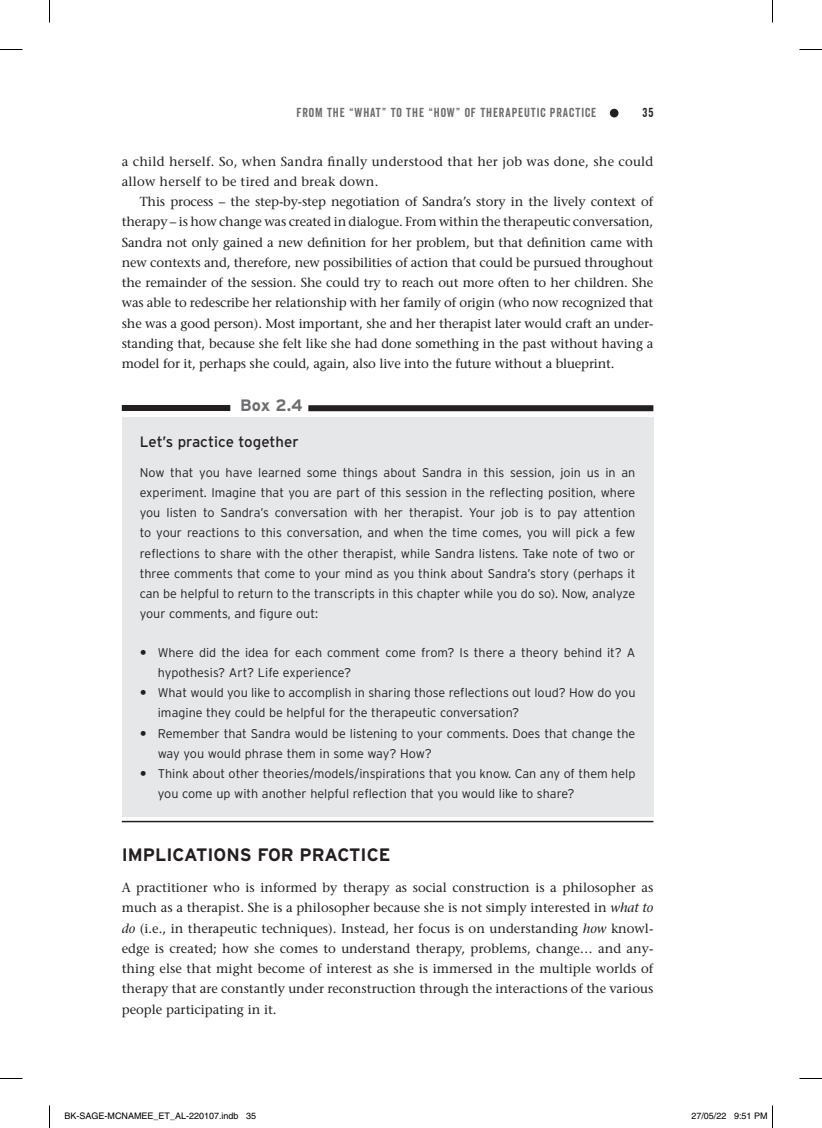
<style>
.page{position:relative;width:822px;height:1128px;background:#fff}
.page>*{position:absolute;margin:0;border:0;box-sizing:border-box;transform-origin:0 0}
.t1{font:700 18px "Interstate";color:#231f20}
.t2{font:700 16.5px "Interstate";color:#6c6d70}
.t3{font:15px "Interstate";color:#231f20}
.t4{font:500 13.05px/20.2px "Stone Serif Std";color:#231f20;text-align:justify}
.t5{font:12.75px "Veneer Clean";letter-spacing:.07em;color:#6c6d70}
.t6{font:12.75px "Veneer Clean";color:#231f20}
.t7{font:300 12.6px/20.2px "Interstate";color:#231f20;text-align:justify}
.t8{font:9px "Helvetica";color:#000}
.s1{font-style:italic}
</style>
<div class="page">
<div style="left:610px;top:109px;width:8px;height:8px;background:#231f20;border-radius:50%"></div>
<div style="left:122px;top:405px;width:108px;height:6px;background:#231f20"></div>
<div style="left:308px;top:405px;width:345px;height:6px;background:#231f20"></div>
<div style="left:122px;top:418px;width:531px;height:399px;background:#e6e7e9"></div>
<hr style="left:122px;top:821px;width:531px;height:1px;background:#231f20">
<svg style="left:0;top:49px;width:22px;height:1px"></svg>
<svg style="left:799px;top:49px;width:23px;height:1px"></svg>
<svg style="left:0;top:1078px;width:22px;height:1px"></svg>
<svg style="left:799px;top:1078px;width:23px;height:1px"></svg>
<svg style="left:49px;top:0;width:1px;height:22px"></svg>
<svg style="left:49px;top:1105px;width:1px;height:23px"></svg>
<svg style="left:772px;top:0;width:1px;height:22px"></svg>
<svg style="left:772px;top:1105px;width:1px;height:23px"></svg>
<p class="t5" style="left:296px;top:105px;width:300px">FROM THE “WHAT” TO THE “HOW” OF THERAPEUTIC PRACTICE</p>
<p class="t6" style="left:642px;top:105px;width:12px">35</p>
<p class="t4" style="left:122px;top:151px;width:533px">a child herself. So, when Sandra finally understood that her job was done, she could allow herself to be tired and break down.</p>
<p class="t4" style="left:122px;top:191px;width:533px;text-indent:18px">This process – the step-by-step negotiation of Sandra’s story in the lively context of therapy – is how change was created in dialogue. From within the therapeutic conversation, Sandra not only gained a new definition for her problem, but that definition came with new contexts and, therefore, new possibilities of action that could be pursued throughout the remainder of the session. She could try to reach out more often to her children. She was able to redescribe her relationship with her family of origin (who now recognized that she was a good person). Most important, she and her therapist later would craft an under&shy;standing that, because she felt like she had done something in the past without having a model for it, perhaps she could, again, also live into the future without a blueprint.</p>
<p class="t2" style="left:240px;top:396px;width:64px">BOX 2.4</p>
<p class="t3" style="left:140px;top:433px;width:160px">Let’s practice together</p>
<p class="t7" style="left:140px;top:462px;width:497px">Now that you have learned some things about Sandra in this session, join us in an experiment. Imagine that you are part of this session in the reflecting position, where you listen to Sandra’s conversation with her therapist. Your job is to pay attention to your reactions to this conversation, and when the time comes, you will pick a few reflections to share with the other therapist, while Sandra listens. Take note of two or three comments that come to your mind as you think about Sandra’s story (perhaps it can be helpful to return to the transcripts in this chapter while you do so). Now, analyze your comments, and figure out:</p>
<p class="t7" style="left:158px;top:642px;width:479px;text-align:left">Where did the idea for each comment come from? Is there a theory behind it? A hypothesis? Art? Life experience?<br>What would you like to accomplish in sharing those reflections out loud? How do you imagine they could be helpful for the therapeutic conversation?<br>Remember that Sandra would be listening to your comments. Does that change the way you would phrase them in some way? How?<br>Think about other theories/models/inspirations that you know. Can any of them help you come up with another helpful reflection that you would like to share?</p>
<h1 class="t1" style="left:122px;top:845px;width:270px">I MPLICATIONS FOR PRACTICE</h1>
<p class="t4" style="left:122px;top:877px;width:533px">A practitioner who is informed by therapy as social construction is a philosopher as much as a therapist. She is a philosopher because she is not simply interested in <span class="s1">what to do</span> (i.e., in therapeutic techniques). Instead, her focus is on understanding <span class="s1">how</span> knowl&shy;edge is created; how she comes to understand therapy, problems, change… and any&shy;thing else that might become of interest as she is immersed in the multiple worlds of therapy that are constantly under reconstruction through the interactions of the various people participating in it.</p>
<p class="t8" style="left:64px;top:1111px;width:193px">BK-SAGE-MCNAMEE_ET_AL-220107.indb 35</p>
<p class="t8" style="left:691px;top:1111px;width:78px">27/05/22 9:51 PM</p>
</div>
